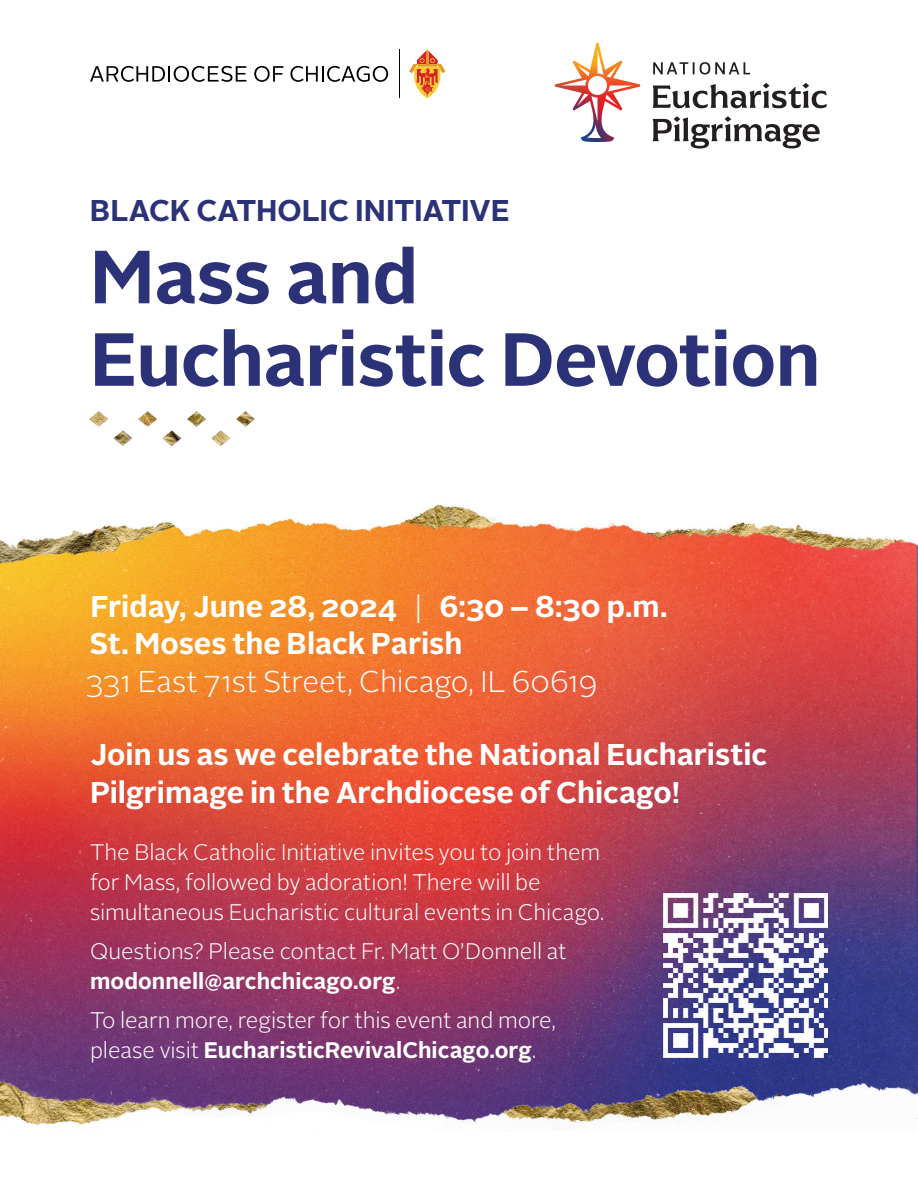
<style>
.page{position:relative;width:918px;height:1188px;background:#fff}
.page>*{position:absolute;margin:0;border:0;box-sizing:border-box;transform-origin:0 0}
.t1{font:700 75px/82.5px "Alright Sans";letter-spacing:-.01em;color:#2b3278}
.t2{font:700 30px/37.5px "Alright Sans";color:#fff}
.t3{font:300 30px "Alright Sans";letter-spacing:-.005em;color:#fff}
.t4{font:700 30px "Alright Sans";letter-spacing:-.005em;color:#2b3278}
.t5{font:300 22.5px/30px "Alright Sans";letter-spacing:-.005em;color:#fff}
.s1{font-weight:300}
.s2{font-weight:700}
</style>
<div class="page">
<img style="left:0;top:576px;width:918px;height:482px">
<img style="left:89px;top:411px;width:166px;height:35px">
<img style="left:0;top:1058px;width:918px;height:73px">
<img style="left:0;top:504px;width:918px;height:72px">
<hr style="left:400px;top:50px;width:1px;height:48px;background:#000">
<svg style="left:90px;top:66px;width:156px;height:16px"></svg>
<svg style="left:254px;top:66px;width:29px;height:16px"></svg>
<svg style="left:290px;top:66px;width:98px;height:16px"></svg>
<svg style="left:409px;top:50px;width:36px;height:48px"></svg>
<img style="left:555px;top:43px;width:85px;height:99px">
<svg style="left:653px;top:83px;width:174px;height:25px"></svg>
<svg style="left:653px;top:116px;width:167px;height:32px"></svg>
<svg style="left:653px;top:62px;width:97px;height:13px"></svg>
<img style="left:664px;top:894px;width:164px;height:164px">
<h2 class="t4" style="left:90px;top:189px;width:421px">BLACK CATHOLIC INITIATIVE</h2>
<h1 class="t1" style="left:90px;top:236px;width:732px">Mass and<br>Eucharistic Devotion</h1>
<h2 class="t2" style="left:89px;top:588px;width:580px">Friday, June 28, 2024 <span class="s1">|</span> 6:30 – 8:30 p.m.<br>St. Moses the Black Parish</h2>
<h2 class="t3" style="left:86px;top:661px;width:513px">331 East 71st Street, Chicago, IL 60619</h2>
<h2 class="t2" style="left:90px;top:736px;width:679px">Join us as we celebrate the National Eucharistic<br>Pilgrimage in the Archdiocese of Chicago!</h2>
<p class="t5" style="left:90px;top:838px;width:516px">The Black Catholic Initiative invites you to join them for Mass, followed by adoration! There will be simultaneous Eucharistic cultural events in Chicago.</p>
<p class="t5" style="left:90px;top:936px;width:478px">Questions? Please contact Fr. Matt O’Donnell at <span class="s2">modonnell@archchicago.org</span>.</p>
<p class="t5" style="left:90px;top:1005px;width:468px">To learn more, register for this event and more, please visit <span class="s2">EucharisticRevivalChicago.org</span>.</p>
</div>
